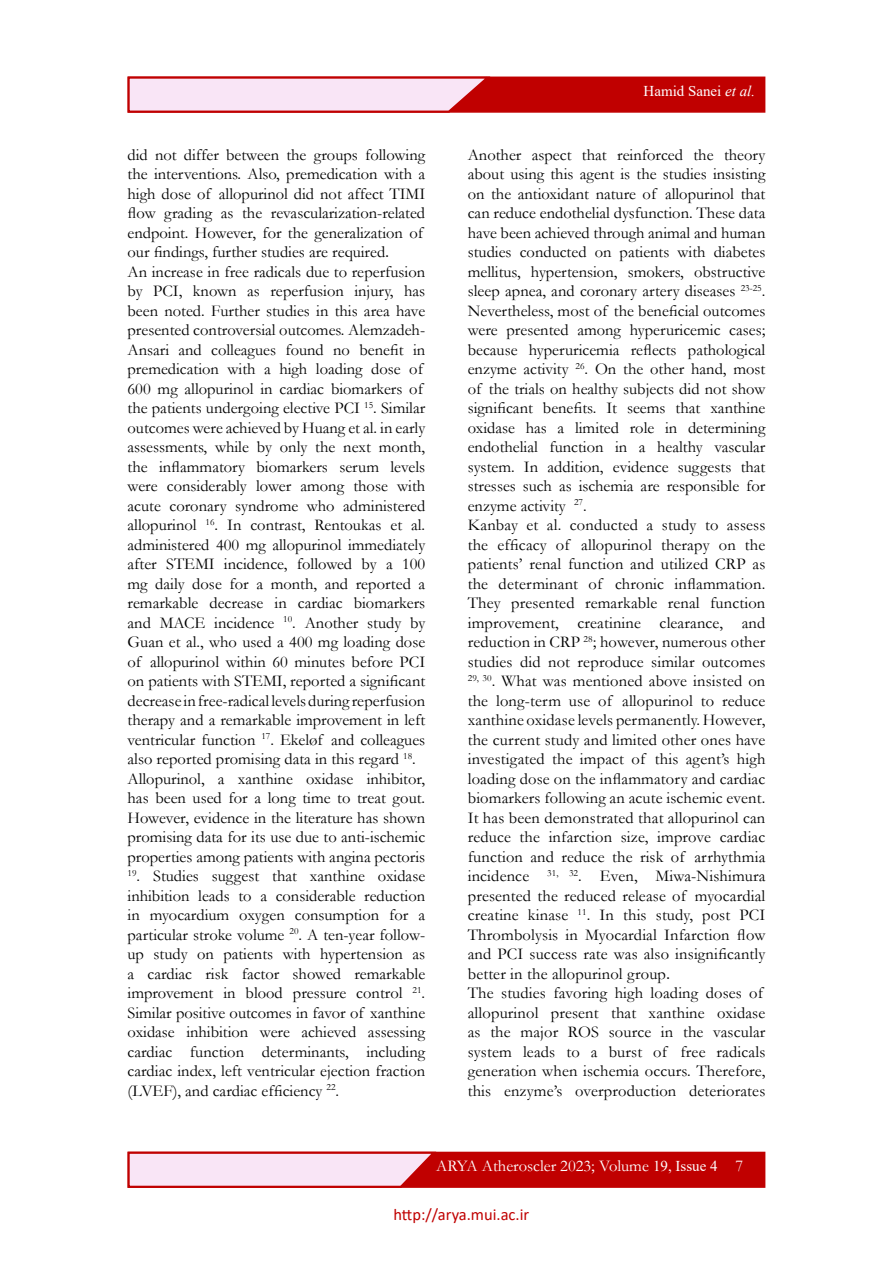
<style>
.page{position:relative;width:893px;height:1263px;background:#fff}
.page>*{position:absolute;margin:0;border:0;box-sizing:border-box;transform-origin:0 0}
.t1{font:16.5px/19.5px "Garamond";color:#000}
.t2{font:16.5px "Garamond";color:#fff}
.t3{font:16.5px "Calibri";color:#c00000}
.t4{font:15px "Times New Roman";color:#fff}
.s1{font-family:"Times New Roman"}
.s2{font-style:italic}
.s3{font-family:"Times New Roman";font-size:15px}
</style>
<div class="page">
<div style="left:128px;top:1152px;width:637px;height:36px;background:#c00000;border:1px solid #c00000"></div>
<svg style="left:127px;top:1151px;width:312px;height:37px;background:#edb8c6"></svg>
<div style="left:128px;top:77px;width:637px;height:36px;background:#c00000;border:1px solid #c00000"></div>
<svg style="left:127px;top:76px;width:366px;height:37px;background:#eeb9c7"></svg>
<p class="t1" style="left:128px;top:144px;width:299px">did not differ between the groups following the interventions. Also, premedication with a high dose of allopurinol did not affect TIMI flow grading as the revascularization-related endpoint. However, for the generalization of our findings, further studies are required<span class="s1">.<br></span>An increase in free radicals due to reperfusion by PCI, known as reperfusion injury, has been noted. Further studies in this area have presented controversial outcomes. Alemzadeh-Ansari and colleagues found no benefit in premedication with a high loading dose of 600 mg allopurinol in cardiac biomarkers of the patients undergoing elective PCI <sup>15</sup>. Similar outcomes were achieved by Huang et al. in early assessments, while by only the next month, the inflammatory biomarkers serum levels were considerably lower among those with acute coronary syndrome who administered allopurinol <sup>16</sup>. In contrast, Rentoukas et al. administered 400 mg allopurinol immediately after STEMI incidence, followed by a 100 mg daily dose for a month, and reported a remarkable decrease in cardiac biomarkers and MACE incidence <sup>10</sup>. Another study by Guan et al., who used a 400 mg loading dose of allopurinol within 60 minutes before PCI on patients with STEMI, reported a significant decrease in free-radical levels during reperfusion therapy and a remarkable improvement in left ventricular function <sup>17</sup>. Ekeløf and colleagues also reported promising data in this regard <sup>18</sup>.<br>Allopurinol, a xanthine oxidase inhibitor, has been used for a long time to treat gout.<br>However, evidence in the literature has shown promising data for its use due to anti-ischemic properties among patients with angina pectoris</p>
<p class="t1" style="left:128px;top:866px;width:299px;text-align:justify"><sup>19</sup>. Studies suggest that xanthine oxidase inhibition leads to a considerable reduction in myocardium oxygen consumption for a particular stroke volume <sup>20</sup>. A ten-year follow&shy;up study on patients with hypertension as a cardiac risk factor showed remarkable improvement in blood pressure control <sup>21</sup>.<br>Similar positive outcomes in favor of xanthine oxidase inhibition were achieved assessing cardiac function determinants, including cardiac index, left ventricular ejection fraction (LVEF), and cardiac efficiency <sup>22</sup>.</p>
<p class="t4" style="left:644px;top:80px;width:113px">Hamid Sanei <span class="s2">et al.</span></p>
<p class="t1" style="left:468px;top:144px;width:299px">Another aspect that reinforced the theory about using this agent is the studies insisting on the antioxidant nature of allopurinol that can reduce endothelial dysfunction. These data have been achieved through animal and human studies conducted on patients with diabetes mellitus, hypertension, smokers, obstructive sleep apnea, and coronary artery diseases <sup>23-25</sup>.<br>Nevertheless, most of the beneficial outcomes were presented among hyperuricemic cases; because hyperuricemia reflects pathological enzyme activity <sup>26</sup>. On the other hand, most of the trials on healthy subjects did not show significant benefits. It seems that xanthine oxidase has a limited role in determining endothelial function in a healthy vascular system. In addition, evidence suggests that stresses such as ischemia are responsible for enzyme activity <sup>27</sup>.<br>Kanbay et al. conducted a study to assess the efficacy of allopurinol therapy on the patients’ renal function and utilized CRP as the determinant of chronic inflammation.<br>They presented remarkable renal function improvement, creatinine clearance, and reduction in CRP <sup>28</sup>; however, numerous other studies did not reproduce similar outcomes <sup>29,</sup> <sup>30</sup>. What was mentioned above insisted on the long-term use of allopurinol to reduce xanthine oxidase levels permanently. However, the current study and limited other ones have investigated the impact of this agent’s high loading dose on the inflammatory and cardiac biomarkers following an acute ischemic event.<br>It has been demonstrated that allopurinol can reduce the infarction size, improve cardiac function and reduce the risk of arrhythmia incidence <sup>31,</sup> <sup>32</sup>. Even, Miwa-Nishimura presented the reduced release of myocardial creatine kinase <sup>11</sup>. In this study, post PCI Thrombolysis in Myocardial Infarction flow and PCI success rate was also insignificantly better in the allopurinol group<span class="s1">.<br></span>The studies favoring high loading doses of allopurinol present that xanthine oxidase as the major ROS source in the vascular system leads to a burst of free radicals generation when ischemia occurs. Therefore, this enzyme’s overproduction deteriorates</p>
<p class="t2" style="left:436px;top:1155px;width:308px">ARYA Atheroscler 2023; Volume <span class="s3">19, Issue 4</span> 7</p>
<p class="t3" style="left:393px;top:1202px;width:137px">http://arya.mui.ac.ir</p>
</div>
